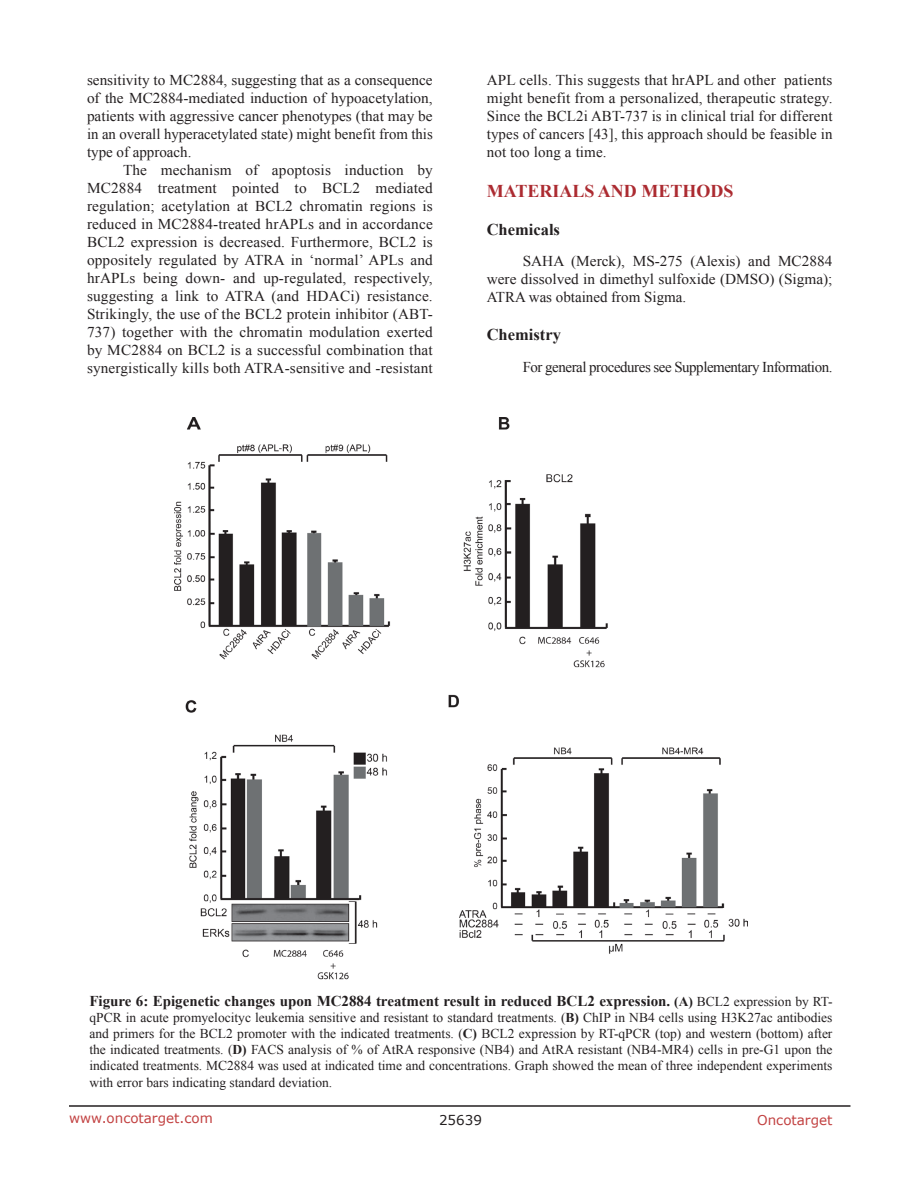
<style>
.page{position:relative;width:918px;height:1188px;background:#fff}
.page>*{position:absolute;margin:0;border:0;box-sizing:border-box;transform-origin:0 0}
.Heading{font:700 18px "Times New Roman";color:#ac2b31}
.SubHeading{font:700 16.5px "Times New Roman";color:#231f20}
.sub_heading_1{font:700 16.5px "Times New Roman";color:#231f20}
.BodyText{font:15px/18px "Times New Roman";color:#231f20;text-align:justify}
.Figuretrx{font:700 15px "Times New Roman";color:#231f20}
.BodyText-2{font:15px "Times New Roman";letter-spacing:-.03em;color:#231f20}
.Figuretrx-2{font:13.5px/16.2px "Times New Roman";color:#231f20;text-align:justify}
.t1{font:13.5px "Verdana";color:#c24141}
.t2{font:13.5px "Verdana";color:#231f20}
.s1{font-size:13.5px}
.s2{font-weight:400;font-size:13.5px}
.s3{font-weight:700}
</style>
<div class="page">
<hr style="left:69px;top:1105px;width:781px;height:2px;background:#231f20">
<img style="left:175px;top:417px;width:572px;height:563px">
<p class="BodyText" style="left:87px;top:71px;width:347px">sensitivity to MC2884, suggesting that as a consequence of the MC2884-mediated induction of hypoacetylation, patients with aggressive cancer phenotypes (that may be in an overall hyperacetylated state) might benefit from this type of approach.</p>
<p class="BodyText" style="left:87px;top:161px;width:347px;text-indent:36px">The mechanism of apoptosis induction by MC2884 treatment pointed to BCL2 mediated regulation; acetylation at BCL2 chromatin regions is reduced in MC2884-treated hrAPLs and in accordance BCL2 expression is decreased. Furthermore, BCL2 is oppositely regulated by ATRA in ‘normal’ APLs and hrAPLs being down- and up-regulated, respectively, suggesting a link to ATRA (and HDACi) resistance.<br>Strikingly, the use of the BCL2 protein inhibitor (ABT-737) together with the chromatin modulation exerted by MC2884 on BCL2 is a successful combination that synergistically kills both ATRA-sensitive and -resistant</p>
<p class="BodyText" style="left:487px;top:71px;width:347px">APL cells. This suggests that hrAPL and other patients might benefit from a personalized, therapeutic strategy.<br>Since the BCL2i ABT-737 is in clinical trial for different types of cancers [43], this approach should be feasible in not too long a time.</p>
<p class="Heading" style="left:487px;top:179px;width:248px">MATERIALS AND METHODS</p>
<p class="SubHeading" style="left:487px;top:218px;width:75px">Chemicals</p>
<p class="BodyText" style="left:487px;top:252px;width:347px;text-indent:36px">SAHA (Merck), MS-275 (Alexis) and MC2884 were dissolved in dimethyl sulfoxide (DMSO) (Sigma); ATRA was obtained from Sigma.</p>
<p class="sub_heading_1" style="left:487px;top:323px;width:76px">Chemistry</p>
<p class="BodyText-2" style="left:523px;top:356px;width:311px">For general procedures see Supplementary Information.</p>
<p class="Figuretrx" style="left:89px;top:990px;width:745px">Figure 6: Epigenetic changes upon MC2884 treatment result in reduced BCL2 expression. <span class="s1">(A)</span> <span class="s2">BCL2 expression by RT-</span></p>
<p class="Figuretrx-2" style="left:89px;top:1009px;width:745px">qPCR in acute promyelocityc leukemia sensitive and resistant to standard treatments. (<span class="s3">B)</span> ChIP in NB4 cells using H3K27ac antibodies and primers for the BCL2 promoter with the indicated treatments. (<span class="s3">C)</span> BCL2 expression by RT-qPCR (top) and western (bottom) after the indicated treatments. (<span class="s3">D)</span> FACS analysis of % of AtRA responsive (NB4) and AtRA resistant (NB4-MR4) cells in pre-G1 upon the indicated treatments. MC2884 was used at indicated time and concentrations. Graph showed the mean of three independent experiments with error bars indicating standard deviation.</p>
<p class="t1" style="left:69px;top:1109px;width:145px">www.oncotarget.com</p>
<p class="t2" style="left:439px;top:1111px;width:44px">25639</p>
<p class="t1" style="left:757px;top:1111px;width:77px">Oncotarget</p>
</div>
